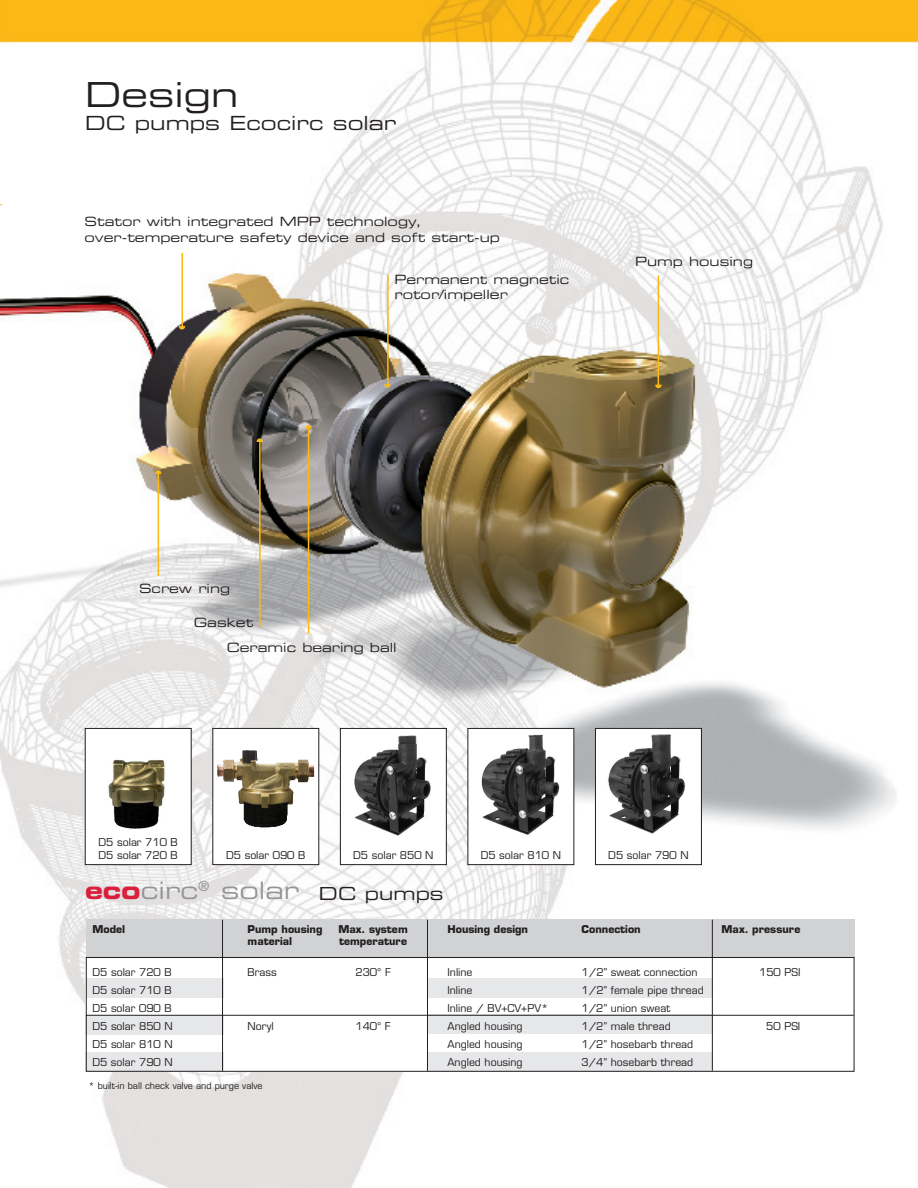
<style>
.page{position:relative;width:918px;height:1188px;background:#fff}
.page>*{position:absolute;margin:0;border:0;box-sizing:border-box;transform-origin:0 0}
.t1{font:34.5px "Eurostile LT Std Ex 2";color:#231f20}
.t2{font:24px "Eurostile LT Std Ex 2";color:#939598}
.t3{font:19.5px "Eurostile LT Std Ex 2";color:#231f20}
.t4{font:12.75px/15.3px "Eurostile LT Std Ex 2";color:#231f20}
.t5{font:10.5px "Eurostile LT Std";color:#231f20}
.t6{font:700 10.5px "Eurostile LT Std";color:#231f20}
.t7{font:9px "Eurostile LT Std";color:#231f20}
.s1{font-family:"Eurostile LT Std Bold Ex 2";color:#da1f3d}
.s2{font-size:18px;color:#231f20}
</style>
<div class="page">
<img style="left:0;top:0;width:918px;height:1188px">
<svg style="left:384px;top:384px;width:7px;height:4px"></svg>
<hr style="left:387px;top:275px;width:2px;height:111px;background:#fcb814">
<svg style="left:305px;top:425px;width:6px;height:4px"></svg>
<hr style="left:308px;top:427px;width:1px;height:207px;background:#fcb814">
<svg style="left:179px;top:326px;width:6px;height:4px"></svg>
<hr style="left:182px;top:253px;width:1px;height:74px;background:#fcb814">
<hr style="left:259px;top:440px;width:2px;height:187px;background:#fcb814">
<svg style="left:257px;top:438px;width:6px;height:4px"></svg>
<hr style="left:158px;top:472px;width:1px;height:104px;background:#fcb814">
<svg style="left:155px;top:470px;width:6px;height:4px"></svg>
<svg style="left:655px;top:385px;width:7px;height:3px"></svg>
<hr style="left:658px;top:275px;width:1px;height:111px;background:#fcb814">
<div style="left:86px;top:958px;width:744px;height:113px;background:#fff"></div>
<div style="left:85px;top:1015px;width:138px;height:19px;background:#e6e7e9"></div>
<div style="left:86px;top:979px;width:137px;height:19px;background:#e6e7e9"></div>
<div style="left:86px;top:919px;width:768px;height:38px;background:#d1d2d4"></div>
<div style="left:85px;top:728px;width:106px;height:137px;background:#fff"></div>
<div style="left:85px;top:728px;width:106px;height:137px;border:1px solid #231f20"></div>
<div style="left:213px;top:728px;width:106px;height:137px;background:#fff"></div>
<div style="left:213px;top:728px;width:106px;height:137px;border:1px solid #231f20"></div>
<div style="left:340px;top:728px;width:106px;height:137px;background:#fff"></div>
<div style="left:340px;top:728px;width:107px;height:137px;border:1px solid #231f20"></div>
<div style="left:468px;top:728px;width:106px;height:137px;background:#fff"></div>
<div style="left:468px;top:728px;width:106px;height:137px;border:1px solid #231f20"></div>
<div style="left:595px;top:728px;width:106px;height:137px;background:#fff"></div>
<div style="left:595px;top:728px;width:107px;height:137px;border:1px solid #231f20"></div>
<div style="left:428px;top:1015px;width:285px;height:19px;background:#e6e7e9"></div>
<div style="left:428px;top:979px;width:285px;height:19px;background:#e6e7e9"></div>
<hr style="left:86px;top:1015px;width:768px;height:1px;background:#231f20">
<img style="left:608px;top:734px;width:77px;height:100px">
<img style="left:481px;top:734px;width:79px;height:101px">
<img style="left:354px;top:735px;width:77px;height:101px">
<img style="left:108px;top:759px;width:57px;height:70px">
<img style="left:218px;top:750px;width:97px;height:78px">
<div style="left:85px;top:1052px;width:138px;height:19px;background:#e6e7e9"></div>
<div style="left:428px;top:1052px;width:285px;height:19px;background:#e6e7e9"></div>
<hr style="left:222px;top:920px;width:1px;height:151px;background:#231f20">
<hr style="left:427px;top:920px;width:1px;height:151px;background:#231f20">
<hr style="left:712px;top:920px;width:1px;height:151px;background:#231f20">
<div style="left:86px;top:957px;width:768px;height:114px;border:1px solid #231f20"></div>
<h1 class="t1" style="left:85px;top:71px;width:155px">Design</h1>
<h3 class="t3" style="left:85px;top:110px;width:313px">DC pumps Ecocirc solar</h3>
<p class="t4" style="left:85px;top:214px;width:417px">Stator with integrated MPP technology, over-temperature safety device and soft start-up</p>
<p class="t4" style="left:394px;top:271px;width:176px">Permanent magnetic rotor/impeller</p>
<p class="t4" style="left:635px;top:253px;width:119px">Pump housing</p>
<p class="t4" style="left:139px;top:581px;width:93px">Screw ring</p>
<p class="t4" style="left:194px;top:614px;width:61px">Gasket</p>
<p class="t4" style="left:227px;top:639px;width:171px">Ceramic bearing ball</p>
<p class="t5" style="left:99px;top:835px;width:81px">D5 solar 710 B</p>
<p class="t5" style="left:99px;top:849px;width:81px">D5 solar 720 B</p>
<p class="t5" style="left:226px;top:849px;width:81px">D5 solar 090 B</p>
<p class="t5" style="left:353px;top:849px;width:82px">D5 solar 850 N</p>
<p class="t5" style="left:481px;top:849px;width:82px">D5 solar 810 N</p>
<p class="t5" style="left:608px;top:849px;width:82px">D5 solar 790 N</p>
<h2 class="t2" style="left:85px;top:874px;width:360px"><span class="s1">eco</span>circ<sup>®</sup> solar <span class="s2">DC pumps</span></h2>
<p class="t6" style="left:92px;top:922px;width:34px">Model</p>
<p class="t6" style="left:248px;top:922px;width:76px">Pump housing</p>
<p class="t6" style="left:338px;top:922px;width:71px">Max. system</p>
<p class="t6" style="left:448px;top:922px;width:82px">Housing design</p>
<p class="t6" style="left:581px;top:922px;width:61px">Connection</p>
<p class="t6" style="left:722px;top:922px;width:80px">Max. pressure</p>
<p class="t6" style="left:248px;top:935px;width:46px">material</p>
<p class="t6" style="left:339px;top:935px;width:70px">temperature</p>
<p class="t5" style="left:92px;top:966px;width:81px">D5 solar 720 B</p>
<p class="t5" style="left:248px;top:966px;width:31px">Brass</p>
<p class="t5" style="left:355px;top:966px;width:37px">230° F</p>
<p class="t5" style="left:448px;top:966px;width:27px">Inline</p>
<p class="t5" style="left:581px;top:966px;width:118px">1/2’’ sweat connection</p>
<p class="t5" style="left:759px;top:966px;width:43px">150 PSI</p>
<p class="t5" style="left:92px;top:984px;width:81px">D5 solar 710 B</p>
<p class="t5" style="left:448px;top:984px;width:27px">Inline</p>
<p class="t5" style="left:581px;top:984px;width:124px">1/2’’ female pipe thread</p>
<p class="t5" style="left:92px;top:1002px;width:81px">D5 solar 090 B</p>
<p class="t5" style="left:447px;top:1002px;width:102px">Inline / BV+CV+PV*</p>
<p class="t5" style="left:581px;top:1002px;width:90px">1/2’’ union sweat</p>
<p class="t5" style="left:92px;top:1020px;width:82px">D5 solar 850 N</p>
<p class="t5" style="left:248px;top:1020px;width:27px">Noryl</p>
<p class="t5" style="left:355px;top:1020px;width:37px">140° F</p>
<p class="t5" style="left:447px;top:1020px;width:77px">Angled housing</p>
<p class="t5" style="left:581px;top:1020px;width:91px">1/2’’ male thread</p>
<p class="t5" style="left:766px;top:1020px;width:36px">50 PSI</p>
<p class="t5" style="left:92px;top:1038px;width:82px">D5 solar 810 N</p>
<p class="t5" style="left:447px;top:1038px;width:77px">Angled housing</p>
<p class="t5" style="left:581px;top:1038px;width:113px">1/2’’ hosebarb thread</p>
<p class="t5" style="left:92px;top:1056px;width:82px">D5 solar 790 N</p>
<p class="t5" style="left:447px;top:1056px;width:77px">Angled housing</p>
<p class="t5" style="left:581px;top:1056px;width:113px">3/4’’ hosebarb thread</p>
<p class="t7" style="left:88px;top:1080px;width:176px">* built-in ball check valve and purge valve</p>
</div>
